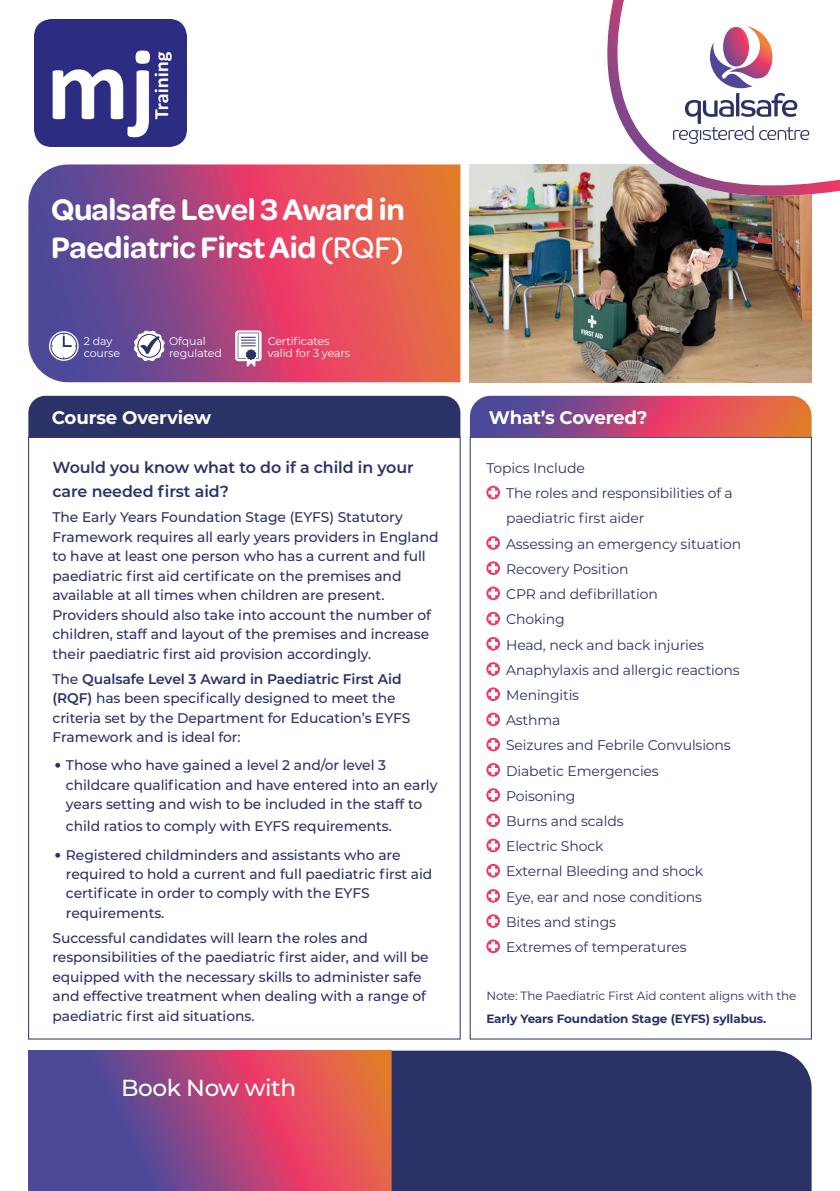
<style>
.page{position:relative;width:840px;height:1191px;background:#fff}
.page>*{position:absolute;margin:0;border:0;box-sizing:border-box;transform-origin:0 0}
.t1{font:600 31.6px/38px "Omnes";letter-spacing:-.01em;color:#fff}
.t2{font:500 23.2px "Montserrat";letter-spacing:-.02em;color:#fff}
.t3{font:700 18.2px "Montserrat";letter-spacing:-.01em;color:#fff}
.t4{font:600 16px/24.2px "Montserrat";letter-spacing:-.005em;color:#2b3267}
.t5{font:500 14px/19.4px "Montserrat";letter-spacing:-.005em;color:#2b3267}
.t6{font:14px/25.2px "Montserrat";letter-spacing:-.01em;color:#2b3267}
.t7{font:12px "Montserrat";letter-spacing:-.01em;color:#2b3267}
.t8{font:700 12px "Montserrat";letter-spacing:-.01em;color:#2b3267}
.t9{font:11px/12px "Montserrat";letter-spacing:-.01em;color:#fff}
.s1{font-weight:500}
.s2{font-weight:600}
.s3{font-weight:400;font-size:32px}
</style>
<div class="page">
<img style="left:469px;top:164px;width:342px;height:218px">
<svg style="left:28px;top:164px;width:432px;height:218px;background:#b25071"></svg>
<div style="left:28px;top:396px;width:432px;height:41px;background:#2b3267"></div>
<svg style="left:469px;top:396px;width:342px;height:41px;background:#b05272"></svg>
<img style="left:530px;top:164px;width:282px;height:80px">
<img style="left:546px;top:0;width:293px;height:230px">
<svg style="left:672px;top:26px;width:136px;height:118px"></svg>
<svg style="left:133px;top:330px;width:32px;height:31px"></svg>
<svg style="left:49px;top:331px;width:30px;height:30px"></svg>
<div style="left:51px;top:333px;width:26px;height:26px;border:1px solid #2a3367;border-radius:50%"></div>
<svg style="left:63px;top:333px;width:13px;height:14px"></svg>
<svg style="left:235px;top:330px;width:26px;height:37px"></svg>
<svg style="left:486px;top:486px;width:13px;height:13px"></svg>
<svg style="left:488px;top:488px;width:9px;height:9px"></svg>
<svg style="left:486px;top:536px;width:13px;height:14px"></svg>
<svg style="left:488px;top:538px;width:9px;height:9px"></svg>
<svg style="left:486px;top:561px;width:13px;height:14px"></svg>
<svg style="left:488px;top:563px;width:9px;height:10px"></svg>
<svg style="left:486px;top:586px;width:13px;height:14px"></svg>
<svg style="left:488px;top:588px;width:9px;height:10px"></svg>
<svg style="left:486px;top:612px;width:13px;height:13px"></svg>
<svg style="left:488px;top:614px;width:9px;height:9px"></svg>
<svg style="left:486px;top:637px;width:13px;height:13px"></svg>
<svg style="left:488px;top:639px;width:9px;height:9px"></svg>
<svg style="left:486px;top:662px;width:13px;height:14px"></svg>
<svg style="left:488px;top:664px;width:9px;height:9px"></svg>
<svg style="left:486px;top:687px;width:13px;height:14px"></svg>
<svg style="left:488px;top:689px;width:9px;height:10px"></svg>
<svg style="left:486px;top:712px;width:13px;height:14px"></svg>
<svg style="left:488px;top:714px;width:9px;height:10px"></svg>
<svg style="left:486px;top:738px;width:13px;height:13px"></svg>
<svg style="left:488px;top:740px;width:9px;height:9px"></svg>
<svg style="left:486px;top:763px;width:13px;height:13px"></svg>
<svg style="left:488px;top:765px;width:9px;height:9px"></svg>
<svg style="left:486px;top:788px;width:13px;height:14px"></svg>
<svg style="left:488px;top:790px;width:9px;height:9px"></svg>
<svg style="left:486px;top:813px;width:13px;height:14px"></svg>
<svg style="left:488px;top:815px;width:9px;height:10px"></svg>
<svg style="left:486px;top:838px;width:13px;height:14px"></svg>
<svg style="left:488px;top:840px;width:9px;height:10px"></svg>
<svg style="left:486px;top:864px;width:13px;height:13px"></svg>
<svg style="left:488px;top:866px;width:9px;height:9px"></svg>
<svg style="left:486px;top:889px;width:13px;height:13px"></svg>
<svg style="left:488px;top:891px;width:9px;height:9px"></svg>
<svg style="left:486px;top:914px;width:13px;height:14px"></svg>
<svg style="left:488px;top:916px;width:9px;height:9px"></svg>
<svg style="left:486px;top:939px;width:13px;height:14px"></svg>
<svg style="left:488px;top:941px;width:9px;height:10px"></svg>
<svg style="left:28px;top:1050px;width:363px;height:141px;background:#9f4b78"></svg>
<div style="left:391px;top:1050px;width:420px;height:141px;background:#2b3267"></div>
<img style="left:34px;top:20px;width:153px;height:126px">
<h1 class="t1" style="left:51px;top:188px;width:355px">Qualsafe Level 3 Award in<br>Paediatric First Aid <span class="s1">(RQF)</span></h1>
<p class="t9" style="left:84px;top:334px;width:38px">2 day course</p>
<p class="t9" style="left:268px;top:334px;width:84px">Certificates valid for 3 years</p>
<p class="t9" style="left:169px;top:335px;width:54px">Ofqual regulated</p>
<h3 class="t3" style="left:52px;top:404px;width:161px">Course Overview</h3>
<h3 class="t3" style="left:488px;top:404px;width:160px">What’s Covered?</h3>
<p class="t4" style="left:52px;top:454px;width:362px">Would you know what to do if a child in your care needed first aid?</p>
<p class="t5" style="left:52px;top:507px;width:387px">The Early Years Foundation Stage (EYFS) Statutory Framework requires all early years providers in England to have at least one person who has a current and full paediatric first aid certificate on the premises and available at all times when children are present.<br>Providers should also take into account the number of children, staff and layout of the premises and increase their paediatric first aid provision accordingly.</p>
<p class="t5" style="left:52px;top:668px;width:359px">The <span class="s2">Qualsafe Level 3 Award in Paediatric First Aid (RQF)</span> has been specifically designed to meet the criteria set by the Department for Education’s EYFS Framework and is ideal for:</p>
<p class="t5" style="left:66px;top:755px;width:373px;text-indent:-13px"><span class="s3">•</span> Those who have gained a level 2 and/or level 3 childcare qualification and have entered into an early years setting and wish to be included in the staff to</p>
<p class="t5" style="left:66px;top:816px;width:327px">child ratios to comply with EYFS requirements.</p>
<p class="t5" style="left:66px;top:844px;width:368px;text-indent:-13px"><span class="s3">•</span> Registered childminders and assistants who are required to hold a current and full paediatric first aid certificate in order to comply with the EYFS requirements.</p>
<p class="t5" style="left:52px;top:927px;width:377px">Successful candidates will learn the roles and responsibilities of the paediatric first aider, and will be equipped with the necessary skills to administer safe and effective treatment when dealing with a range of paediatric first aid situations.</p>
<h2 class="t2" style="left:121px;top:1071px;width:176px">Book Now with</h2>
<p class="t6" style="left:506px;top:455px;width:236px;text-indent:-20px">Topics Include<br>The roles and responsibilities of a paediatric first aider<br>Assessing an emergency situation<br>Recovery Position<br>CPR and defibrillation<br>Choking<br>Head, neck and back injuries<br>Anaphylaxis and allergic reactions<br>Meningitis<br>Asthma<br>Seizures and Febrile Convulsions<br>Diabetic Emergencies<br>Poisoning<br>Burns and scalds<br>Electric Shock<br>External Bleeding and shock<br>Eye, ear and nose conditions<br>Bites and stings<br>Extremes of temperatures</p>
<p class="t7" style="left:486px;top:987px;width:311px">Note: The Paediatric First Aid content aligns with the</p>
<p class="t8" style="left:486px;top:1010px;width:281px">Early Years Foundation Stage (EYFS) syllabus.</p>
</div>
